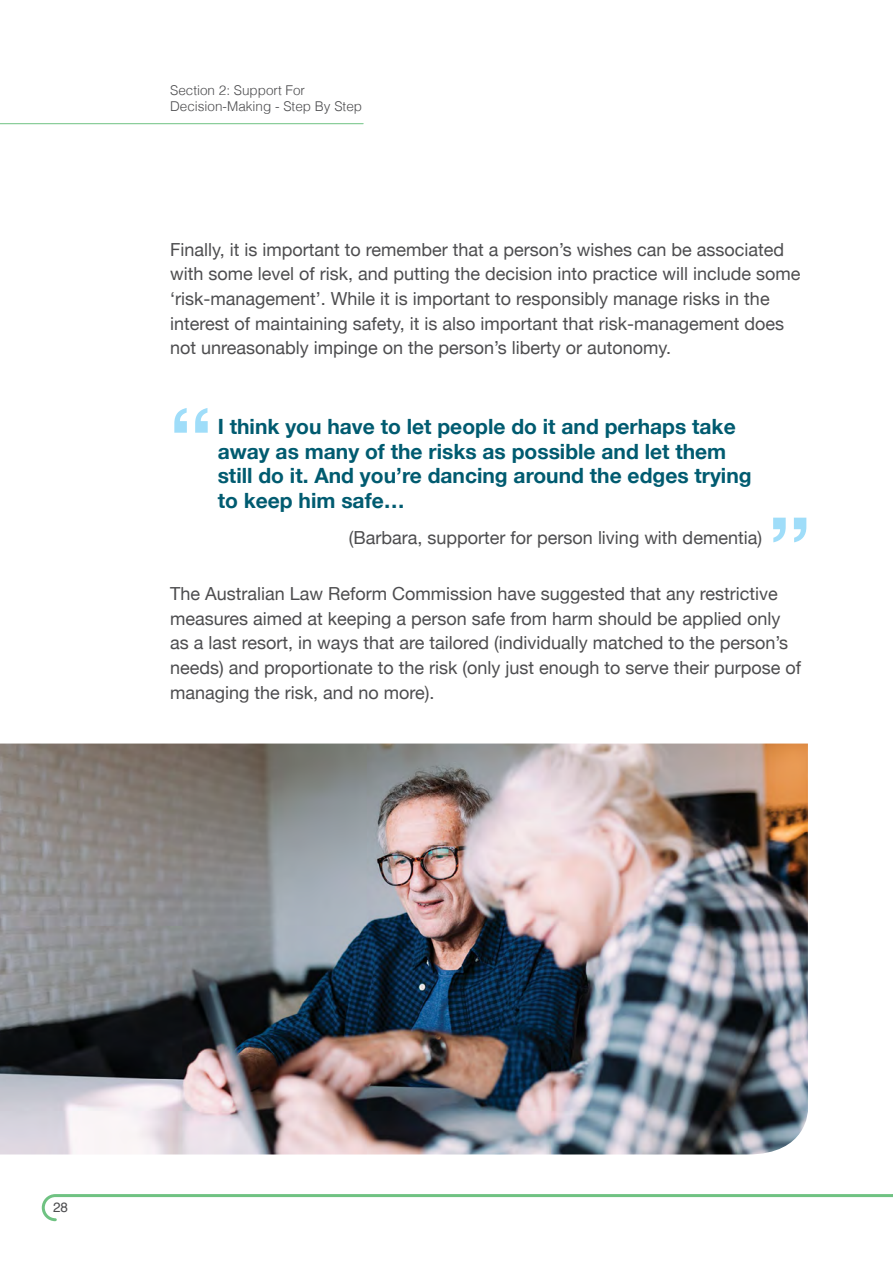
<style>
.page{position:relative;width:893px;height:1263px;background:#fff}
.page>*{position:absolute;margin:0;border:0;box-sizing:border-box;transform-origin:0 0}
.t1{font:700 90px "Helvetica";color:#9fddf9}
.t2{font:700 21px/24.6px "Helvetica Neue";color:#005b70}
.t3{font:18px/24.6px "Helvetica Neue";color:#4d4d4f}
.t4{font:300 13.5px/16.2px "Helvetica";color:#4d4d4f}
.t5{font:13.5px "Helvetica";color:#4d4d4f}
</style>
<div class="page">
<svg style="left:41px;top:1194px;width:852px;height:28px"></svg>
<hr style="left:0;top:123px;width:363px;height:1px;background:#6fc282">
<img style="left:0;top:743px;width:808px;height:411px">
<p class="t4" style="left:170px;top:81px;width:194px">Section 2: Support For<br>Decision-Making - Step By Step</p>
<p class="t3" style="left:170px;top:238px;width:632px">Finally, it is important to remember that a person’s wishes can be associated with some level of risk, and putting the decision into practice will include some ‘risk-management’. While it is important to responsibly manage risks in the interest of maintaining safety, it is also important that risk-management does not unreasonably impinge on the person’s liberty or autonomy.</p>
<h1 class="t1" style="left:168px;top:369px;width:46px">“</h1>
<p class="t2" style="left:218px;top:415px;width:535px">I think you have to let people do it and perhaps take away as many of the risks as possible and let them still do it. And you’re dancing around the edges trying to keep him safe…</p>
<p class="t3" style="left:349px;top:526px;width:415px">(Barbara, supporter for person living with dementia)</p>
<h1 class="t1" style="left:766px;top:478px;width:46px">”</h1>
<p class="t3" style="left:170px;top:583px;width:633px">The Australian Law Reform Commission have suggested that any restrictive measures aimed at keeping a person safe from harm should be applied only as a last resort, in ways that are tailored (individually matched to the person’s needs) and proportionate to the risk (only just enough to serve their purpose of managing the risk, and no more).</p>
<p class="t5" style="left:53px;top:1197px;width:17px">28</p>
</div>
